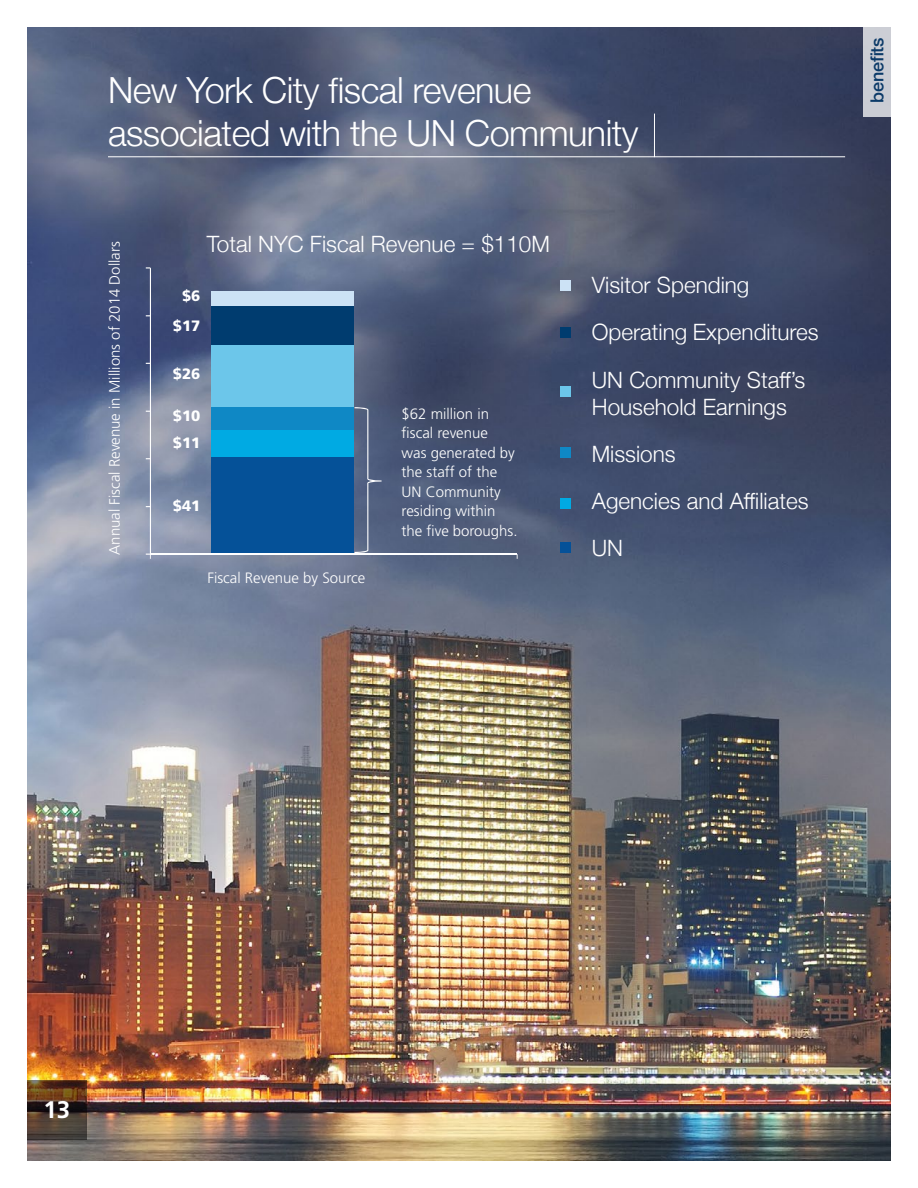
<style>
.page{position:relative;width:918px;height:1188px;background:#fff}
.page>*{position:absolute;margin:0;border:0;box-sizing:border-box;transform-origin:0 0}
.t1{font:300 36px/43.2px "Helvetica Neue";letter-spacing:-.015em;color:#fff}
.t2{font:700 24px "Frutiger";color:#fff}
.t3{font:300 22.5px/47.2px "Helvetica Neue";color:#fff}
.t4{font:500 18px "Helvetica Neue";letter-spacing:-.015em;color:#003c6f}
.t5{font:300 15px/19.5px "Frutiger";color:#fff}
.t6{font:900 15px/30px "Frutiger";color:#fff;text-align:right}
</style>
<div class="page">
<img style="left:27px;top:27px;width:864px;height:1134px">
<hr style="left:108px;top:156px;width:737px;height:1px;background:#fff">
<hr style="left:654px;top:114px;width:1px;height:43px;background:#fff">
<hr style="left:150px;top:268px;width:1px;height:286px;background:#fff">
<svg style="left:146px;top:554px;width:5px;height:5px"></svg>
<div style="left:561px;top:280px;width:10px;height:11px;background:#cce2f5"></div>
<div style="left:561px;top:327px;width:10px;height:10px;background:#003c6f"></div>
<div style="left:561px;top:386px;width:10px;height:11px;background:#6cc6ea"></div>
<div style="left:561px;top:447px;width:10px;height:11px;background:#0f88c5"></div>
<div style="left:561px;top:498px;width:10px;height:11px;background:#00aae3"></div>
<div style="left:561px;top:542px;width:10px;height:11px;background:#055198"></div>
<div style="left:211px;top:457px;width:142px;height:97px;background:#055198"></div>
<div style="left:211px;top:430px;width:142px;height:27px;background:#00aae3"></div>
<div style="left:211px;top:407px;width:142px;height:23px;background:#0f88c5"></div>
<div style="left:211px;top:345px;width:142px;height:62px;background:#6cc6ea"></div>
<div style="left:211px;top:305px;width:142px;height:40px;background:#003c6f"></div>
<div style="left:211px;top:291px;width:142px;height:14px;background:#cce2f5"></div>
<svg style="left:355px;top:407px;width:27px;height:146px;background:#5b6887"></svg>
<hr style="left:150px;top:554px;width:367px;height:1px;background:#fff">
<div style="left:863px;top:24px;width:29px;height:92px;background:#cbcdd5"></div>
<svg style="left:27px;top:1080px;width:60px;height:60px;background:#4e3827"></svg>
<h1 class="t1" style="left:108px;top:66px;width:532px">New York City fiscal revenue associated with the UN Community</h1>
<p class="t5" style="left:105px;top:555px;width:315px;rotate:-90deg">Annual Fiscal Revenue in Millions of 2014 Dollars</p>
<h3 class="t3" style="left:207px;top:219px;width:344px">Total NYC Fiscal Revenue = $110M</h3>
<p class="t6" style="left:173px;top:281px;width:29px">$6 $17</p>
<p class="t6" style="left:173px;top:359px;width:29px">$26</p>
<p class="t6" style="left:173px;top:402px;width:29px;line-height:27px;text-align:left">$10 $11</p>
<p class="t6" style="left:173px;top:491px;width:29px">$41</p>
<p class="t5" style="left:207px;top:568px;width:160px">Fiscal Revenue by Source</p>
<p class="t5" style="left:402px;top:404px;width:117px">$62 million in fiscal revenue<br>was generated by the staff of the<br>UN Community residing within the five boroughs.</p>
<h3 class="t3" style="left:592px;top:260px;width:228px">Visitor Spending<br>Operating Expenditures<br>UN Community Staff’s</h3>
<h3 class="t3" style="left:592px;top:381px;width:218px">Household Earnings<br>Missions<br>Agencies and Affiliates<br>UN</h3>
<p class="t4" style="left:863px;top:103px;width:67px;rotate:-90deg">benefits</p>
<h2 class="t2" style="left:44px;top:1096px;width:28px">13</h2>
</div>
